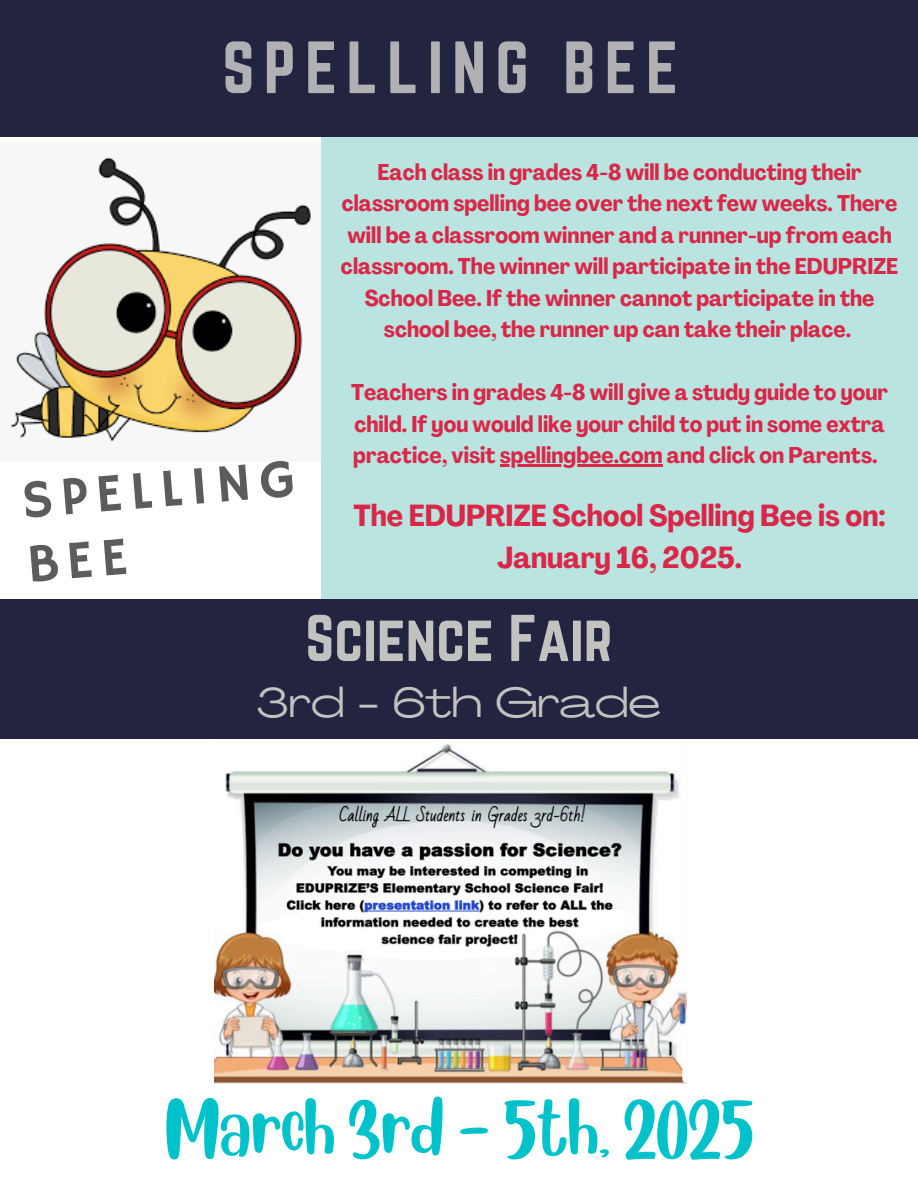
<style>
.page{position:relative;width:918px;height:1188px;background:#fff}
.page>*{position:absolute;margin:0;border:0;box-sizing:border-box;transform-origin:0 0}
.t1{font:64.65px "Norwester";letter-spacing:.14em;color:#b1b1b3}
.t2{font:57.75px "Norwester";color:#c2c2c1}
.t3{font:54.75px "Blueberry";color:#00c2cb}
.t4{font:54.15px/63.6px "Hammersmith One";color:#5c5c5c}
.t5{font:41.25px "Agrandir Grand";color:#c2c2c1}
.t6{font:700 condensed 30px/41.7px "Agrandir";color:#da2649;text-align:center}
.t7{font:700 condensed 22.5px/31.5px "Agrandir";color:#da2649;text-align:center}
</style>
<div class="page">
<img style="left:214px;top:744px;width:472px;height:340px">
<img style="left:11px;top:157px;width:300px;height:284px">
<div style="left:321px;top:71px;width:597px;height:560px;background:#bae4df"></div>
<div style="left:0;top:600px;width:918px;height:139px;background:#222440"></div>
<hr style="left:500px;top:464px;width:163px;height:2px;background:#da2649">
<div style="left:0;top:0;width:918px;height:137px;background:#222440"></div>
<h3 class="t1" style="left:222px;top:28px;width:457px">SPELLING BEE</h3>
<p class="t4" style="left:19px;top:472px;width:276px;rotate:-5deg">SPELLING<br>BEE</p>
<h4 class="t7" style="left:341px;top:158px;width:559px">Each class in grades 4-8 will be conducting their classroom spelling bee over the next few weeks. There will be a classroom winner and a runner-up from each classroom. The winner will participate in the EDUPRIZE School Bee. If the winner cannot participate in the school bee, the runner up can take their place.</h4>
<p class="t7" style="left:351px;top:379px;width:539px;text-align:left">Teachers in grades 4-8 will give a study guide to your child. If you would like your child to put in some extra practice, visit spellingbee.com and click on Parents.</p>
<h2 class="t6" style="left:354px;top:498px;width:534px">The EDUPRIZE School Spelling Bee is on:<br>January 16, 2025.</h2>
<p class="t2" style="left:305px;top:603px;width:309px">Science Fair</p>
<p class="t5" style="left:256px;top:686px;width:407px">3rd - 6th Grade</p>
<h1 class="t3" style="left:165px;top:1088px;width:590px">March 3rd - 5th, 2025</h1>
</div>
